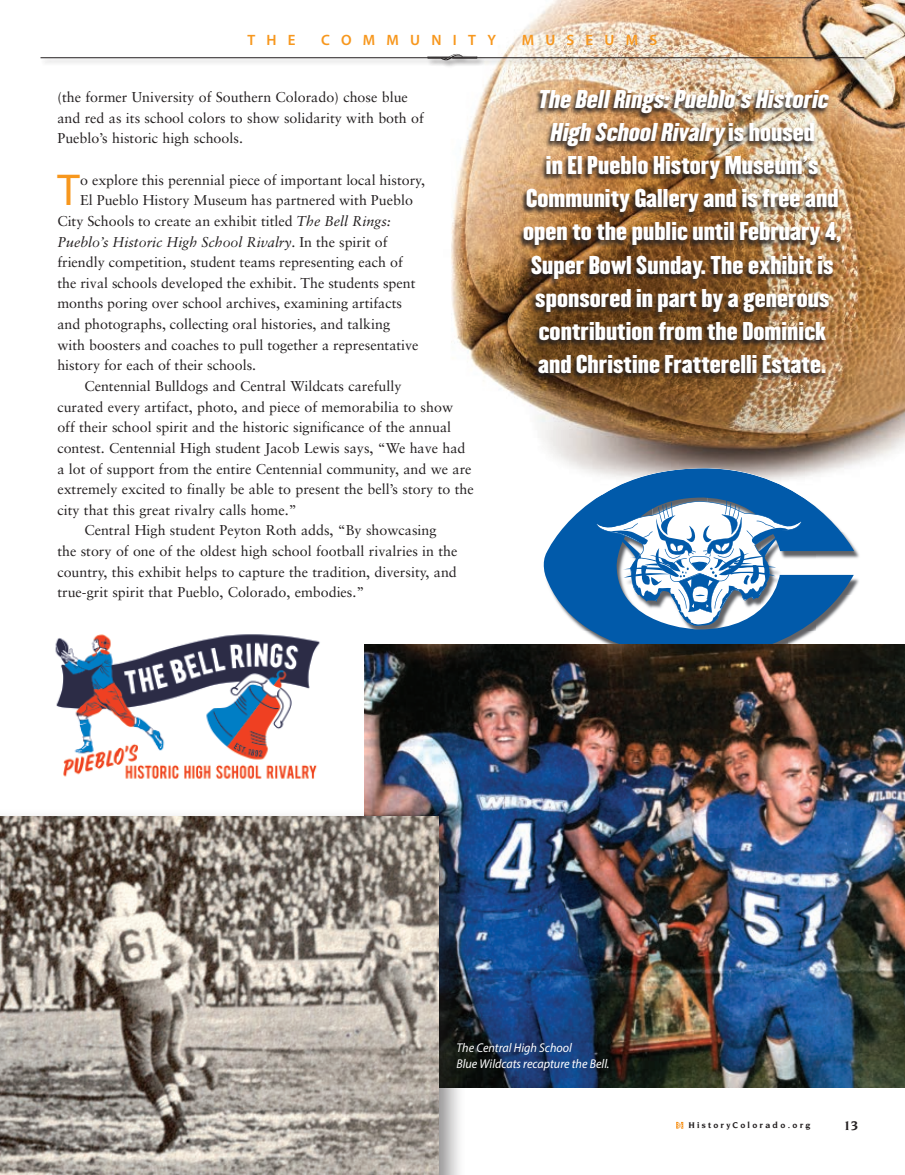
<style>
.page{position:relative;width:905px;height:1175px;background:#fff}
.page>*{position:absolute;margin:0;border:0;box-sizing:border-box;transform-origin:0 0}
.t1{font:44.85px "Myriad Pro";color:#f7971d}
.t2{font:22.5px/33px "Champion HTF Welterweight";letter-spacing:.005em;color:#fff;text-align:center}
.t3{font:600 15px "Myriad Pro";letter-spacing:.75em;color:#f7971d}
.t4{font:14.25px/20.5px "Sabon";color:#231f20}
.t5{font:italic 14.25px "Sabon";color:#231f20}
.t6{font:700 13.5px "Novarese";color:#231f20}
.t7{font:italic 12.75px/15.8px "Myriad Pro";color:#fff;scale:.95 1}
.t8{font:700 9px "Novarese";letter-spacing:.25em;color:#231f20}
.s1{font-style:italic}
.s2{font-style:normal}
</style>
<div class="page">
<img style="left:451px;top:0;width:453px;height:468px">
<img style="left:854px;top:546px;width:5px;height:44px">
<svg style="left:543px;top:468px;width:311px;height:176px;fill:#015aaa"></svg>
<svg style="left:596px;top:501px;width:206px;height:126px"></svg>
<svg style="left:676px;top:1121px;width:7px;height:7px"></svg>
<div style="left:40px;top:56px;width:831px;height:10px;background:#231f20;opacity:.5"></div>
<hr style="left:40px;top:57px;width:824px;height:1px;background:#231f20">
<div style="left:427px;top:53px;width:58px;height:15px;background:#231f20;opacity:.5"></div>
<svg style="left:427px;top:54px;width:50px;height:6px"></svg>
<img style="left:518px;top:89px;width:324px;height:290px">
<img style="left:55px;top:634px;width:265px;height:145px">
<img style="left:364px;top:644px;width:540px;height:443px">
<div style="left:0;top:808px;width:466px;height:366px;background:#231f20;opacity:.5"></div>
<img style="left:0;top:816px;width:438px;height:358px">
<p class="t3" style="left:247px;top:30px;width:50px">THE</p>
<p class="t3" style="left:321px;top:30px;width:176px">COMMUNITY</p>
<p class="t3" style="left:521px;top:30px;width:137px">MUSEUMS</p>
<p class="t4" style="left:57px;top:87px;width:368px">(the former University of Southern Colorado) chose blue and red as its school colors to show solidarity with both of<br>Pueblo’s historic high schools.</p>
<h1 class="t1" style="left:57px;top:163px;width:24px">T</h1>
<p class="t4" style="left:80px;top:169px;width:346px">o explore this perennial piece of important local history,</p>
<p class="t4" style="left:80px;top:190px;width:334px">El Pueblo History Museum has partnered with Pueblo</p>
<p class="t4" style="left:57px;top:210px;width:335px">City Schools to create an exhibit titled <span class="s1">The Bell Rings:</span></p>
<p class="t5" style="left:57px;top:233px;width:331px">Pueblo’s Historic High School Rivalry<span class="s2">. In the spirit of</span></p>
<p class="t4" style="left:57px;top:252px;width:347px">friendly competition, student teams representing each of</p>
<p class="t4" style="left:57px;top:272px;width:359px">the rival schools developed the exhibit. The students spent</p>
<p class="t4" style="left:57px;top:293px;width:346px">months poring over school archives, examining artifacts</p>
<p class="t4" style="left:57px;top:314px;width:334px">and photographs, collecting oral histories, and talking</p>
<p class="t4" style="left:57px;top:334px;width:363px">with boosters and coaches to pull together a representative</p>
<p class="t4" style="left:57px;top:355px;width:200px">history for each of their schools.</p>
<p class="t4" style="left:84px;top:375px;width:318px">Centennial Bulldogs and Central Wildcats carefully</p>
<p class="t4" style="left:57px;top:396px;width:397px">curated every artifact, photo, and piece of memorabilia to show</p>
<p class="t4" style="left:57px;top:417px;width:395px">off their school spirit and the historic significance of the annual</p>
<p class="t4" style="left:57px;top:437px;width:409px">contest. Centennial High student Jacob Lewis says, “We have had</p>
<p class="t4" style="left:57px;top:458px;width:415px">a lot of support from the entire Centennial community, and we are</p>
<p class="t4" style="left:57px;top:479px;width:418px">extremely excited to finally be able to present the bell’s story to the</p>
<p class="t4" style="left:57px;top:499px;width:241px">city that this great rivalry calls home.”</p>
<p class="t4" style="left:84px;top:520px;width:354px">Central High student Peyton Roth adds, “By showcasing</p>
<p class="t4" style="left:57px;top:540px;width:401px">the story of one of the oldest high school football rivalries in the</p>
<p class="t4" style="left:57px;top:561px;width:401px">country, this exhibit helps to capture the tradition, diversity, and</p>
<p class="t4" style="left:57px;top:582px;width:308px">true-grit spirit that Pueblo, Colorado, embodies.”</p>
<p class="t2" style="left:523px;top:83px;width:320px"><span class="s1">The BellRings:Pueblo’s Historic<br>High SchoolRivalry</span> i s h o u s e d<br>in El Pueblo History Museum’s<br>Community Gallery and is free and open to the public until February 4,<br>Super Bowl Sunday. The exhibit is sponsored in part by a generous contribution from the Dominick and Christine Fratterelli Estate.</p>
<p class="t7" style="left:456px;top:1039px;width:163px">The Central High School<br>Blue Wildcats recapture the Bell.</p>
<p class="t8" style="left:688px;top:1120px;width:124px">HistoryColorado.org</p>
<p class="t6" style="left:843px;top:1118px;width:17px">13</p>
</div>
